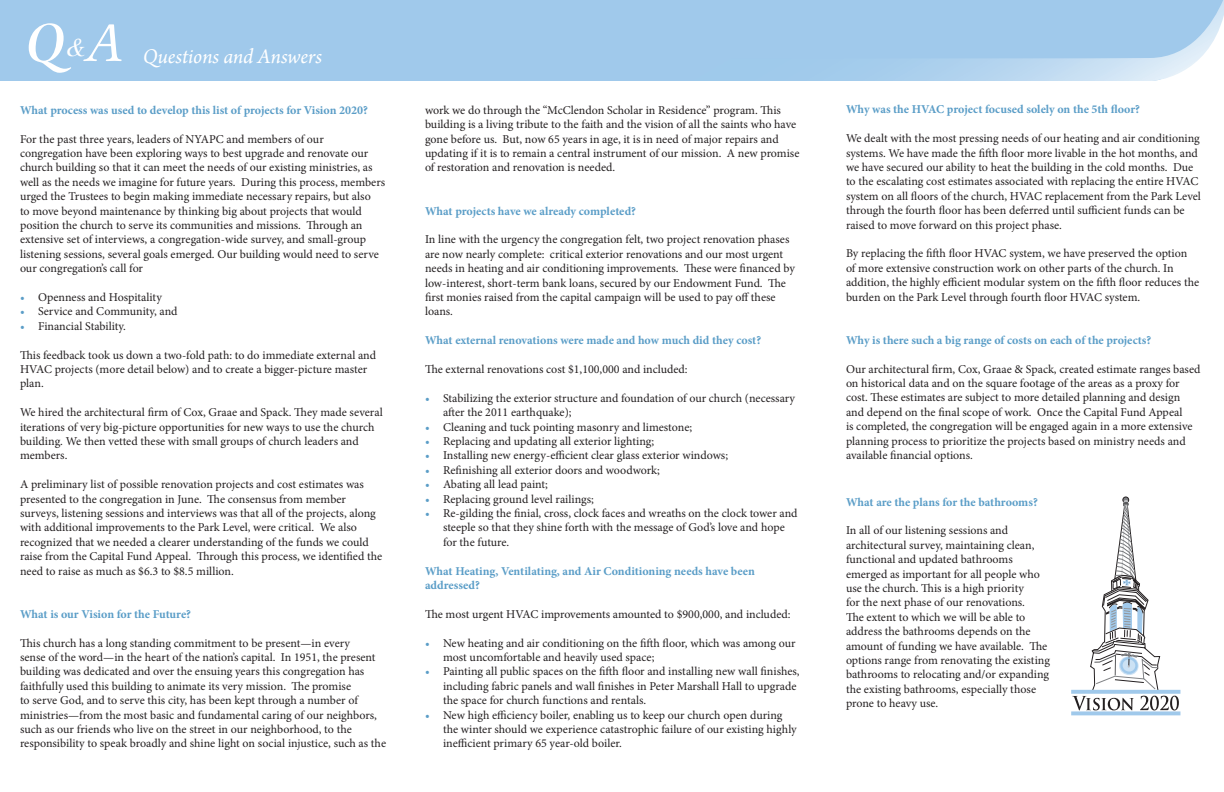
<style>
.page{position:relative;width:1224px;height:792px;background:#fff}
.page>*{position:absolute;margin:0;border:0;box-sizing:border-box;transform-origin:0 0}
.t1{font:60.8px "Arno Pro Smbd Italic Display";color:#fff}
.t2{font:italic 25.4px "Times New Roman";color:#fff}
.t3{font:italic 22px "Arno Pro";letter-spacing:-.005em;color:#fff}
.t4{font:12px/14.4px "Minion Pro";color:#231f20}
.t5{font:700 12px/14.4px "Minion Pro";color:#5a9dc7}
.s1{font-family:"Dante MT Std";font-style:italic}
.s2{color:#5a9dc7}
</style>
<div class="page">
<svg style="left:0;top:0;width:1224px;height:81px;background:#a3caeb"></svg>
<svg style="left:1072px;top:497px;width:107px;height:213px"></svg>
<svg style="left:1071px;top:711px;width:109px;height:4px"></svg>
<svg style="left:1071px;top:690px;width:109px;height:4px"></svg>
<p class="t1" style="left:25px;top:9px;width:115px">Q <span class="s1">A</span></p>
<p class="t2" style="left:66px;top:30px;width:21px">&amp;</p>
<p class="t3" style="left:143px;top:44px;width:181px">Questions and Answers</p>
<p class="t5" style="left:20px;top:103px;width:349px">What process was used to develop this list of projects for Vision 2020?</p>
<p class="t4" style="left:20px;top:132px;width:367px">For the past three years, leaders of NYAPC and members of our congregation have been exploring ways to best upgrade and renovate our church building so that it can meet the needs of our existing ministries, as well as the needs we imagine for future years. During this process, members urged the Trustees to begin making immediate necessary repairs, but also<br>to move beyond maintenance by thinking big about projects that would position the church to serve its communities and missions. Through an extensive set of interviews, a congregation-wide survey, and small-group listening sessions, several goals emerged. Our building would need to serve our congregation’s call for</p>
<p class="t4" style="left:20px;top:290px;width:143px"><span class="s2">•</span> Openness and Hospitality</p>
<p class="t4" style="left:20px;top:304px;width:159px"><span class="s2">•</span> Service and Community, and</p>
<p class="t4" style="left:20px;top:319px;width:108px"><span class="s2">•</span> Financial Stability.</p>
<p class="t4" style="left:20px;top:348px;width:358px">This feedback took us down a two-fold path: to do immediate external and<br>HVAC projects (more detail below) and to create a bigger-picture master plan.</p>
<p class="t4" style="left:20px;top:405px;width:364px">We hired the architectural firm of Cox, Graae and Spack. They made several iterations of very big-picture opportunities for new ways to use the church building. We then vetted these with small groups of church leaders and members.</p>
<p class="t4" style="left:20px;top:477px;width:364px">A preliminary list of possible renovation projects and cost estimates was presented to the congregation in June. The consensus from member surveys, listening sessions and interviews was that all of the projects, along with additional improvements to the Park Level, were critical. We also recognized that we needed a clearer understanding of the funds we could raise from the Capital Fund Appeal. Through this process, we identified the need to raise as much as $6.3 to $8.5 million.</p>
<p class="t5" style="left:20px;top:607px;width:173px">What is our Vision for the Future?</p>
<p class="t4" style="left:20px;top:636px;width:368px">This church has a long standing commitment to be present—in every<br>sense of the word—in the heart of the nation’s capital. In 1951, the present building was dedicated and over the ensuing years this congregation has faithfully used this building to animate its very mission. The promise<br>to serve God, and to serve this city, has been kept through a number of ministries—from the most basic and fundamental caring of our neighbors, such as our friends who live on the street in our neighborhood, to the responsibility to speak broadly and shine light on social injustice, such as the</p>
<p class="t4" style="left:425px;top:103px;width:376px">work we do through the “McClendon Scholar in Residence” program. This building is a living tribute to the faith and the vision of all the saints who have gone before us. But, now 65 years in age, it is in need of major repairs and updating if it is to remain a central instrument of our mission. A new promise of restoration and renovation is needed.</p>
<p class="t5" style="left:425px;top:203px;width:213px">What projects have we already completed?</p>
<p class="t4" style="left:425px;top:232px;width:371px">In line with the urgency the congregation felt, two project renovation phases are now nearly complete: critical exterior renovations and our most urgent needs in heating and air conditioning improvements. These were financed by low-interest, short-term bank loans, secured by our Endowment Fund. The first monies raised from the capital campaign will be used to pay off these loans.</p>
<p class="t5" style="left:425px;top:333px;width:338px">What external renovations were made and how much did they cost?</p>
<p class="t4" style="left:425px;top:362px;width:264px">The external renovations cost $1,100,000 and included:</p>
<p class="t4" style="left:443px;top:391px;width:354px;text-indent:-18px"><span class="s2">•</span> Stabilizing the exterior structure and foundation of our church (necessary after the 2011 earthquake);</p>
<p class="t4" style="left:425px;top:420px;width:269px"><span class="s2">•</span> Cleaning and tuck pointing masonry and limestone;</p>
<p class="t4" style="left:425px;top:434px;width:231px"><span class="s2">•</span> Replacing and updating all exterior lighting;</p>
<p class="t4" style="left:425px;top:448px;width:305px"><span class="s2">•</span> Installing new energy-efficient clear glass exterior windows;</p>
<p class="t4" style="left:425px;top:463px;width:236px"><span class="s2">•</span> Refinishing all exterior doors and woodwork;</p>
<p class="t4" style="left:425px;top:477px;width:125px"><span class="s2">•</span> Abating all lead paint;</p>
<p class="t4" style="left:425px;top:492px;width:171px"><span class="s2">•</span> Replacing ground level railings;</p>
<p class="t4" style="left:443px;top:506px;width:356px;text-indent:-18px"><span class="s2">•</span> Re-gilding the finial, cross, clock faces and wreaths on the clock tower and steeple so that they shine forth with the message of God’s love and hope for the future.</p>
<p class="t5" style="left:425px;top:563px;width:331px">What Heating, Ventilating, and Air Conditioning needs have been addressed?</p>
<p class="t4" style="left:425px;top:607px;width:367px">The most urgent HVAC improvements amounted to $900,000, and included:</p>
<p class="t4" style="left:443px;top:636px;width:354px;text-indent:-18px"><span class="s2">•</span> New heating and air conditioning on the fifth floor, which was among our most uncomfortable and heavily used space;</p>
<p class="t4" style="left:443px;top:664px;width:358px;text-indent:-18px"><span class="s2">•</span> Painting all public spaces on the fifth floor and installing new wall finishes, including fabric panels and wall finishes in Peter Marshall Hall to upgrade the space for church functions and rentals.</p>
<p class="t4" style="left:443px;top:708px;width:355px;text-indent:-18px"><span class="s2">•</span> New high efficiency boiler, enabling us to keep our church open during the winter should we experience catastrophic failure of our existing highly inefficient primary 65 year-old boiler.</p>
<p class="t5" style="left:846px;top:102px;width:296px">Why was the HVAC project focused solely on the 5th floor?</p>
<p class="t4" style="left:846px;top:131px;width:356px">We dealt with the most pressing needs of our heating and air conditioning systems. We have made the fifth floor more livable in the hot months, and we have secured our ability to heat the building in the cold months. Due to the escalating cost estimates associated with replacing the entire HVAC system on all floors of the church, HVAC replacement from the Park Level through the fourth floor has been deferred until sufficient funds can be raised to move forward on this project phase.</p>
<p class="t4" style="left:846px;top:247px;width:355px">By replacing the fifth floor HVAC system, we have preserved the option of more extensive construction work on other parts of the church. In addition, the highly efficient modular system on the fifth floor reduces the burden on the Park Level through fourth floor HVAC system.</p>
<p class="t5" style="left:846px;top:333px;width:307px">Why is there such a big range of costs on each of the projects?</p>
<p class="t4" style="left:846px;top:362px;width:356px">Our architectural firm, Cox, Graae &amp; Spack, created estimate ranges based on historical data and on the square footage of the areas as a proxy for cost. These estimates are subject to more detailed planning and design and depend on the final scope of work. Once the Capital Fund Appeal<br>is completed, the congregation will be engaged again in a more extensive planning process to prioritize the projects based on ministry needs and available financial options.</p>
<p class="t5" style="left:846px;top:494px;width:193px">What are the plans for the bathrooms?</p>
<p class="t4" style="left:846px;top:523px;width:205px">In all of our listening sessions and architectural survey, maintaining clean, functional and updated bathrooms emerged as important for all people who use the church. This is a high priority<br>for the next phase of our renovations.<br>The extent to which we will be able to address the bathrooms depends on the amount of funding we have available. The options range from renovating the existing bathrooms to relocating and/or expanding the existing bathrooms, especially those prone to heavy use.</p>
</div>
